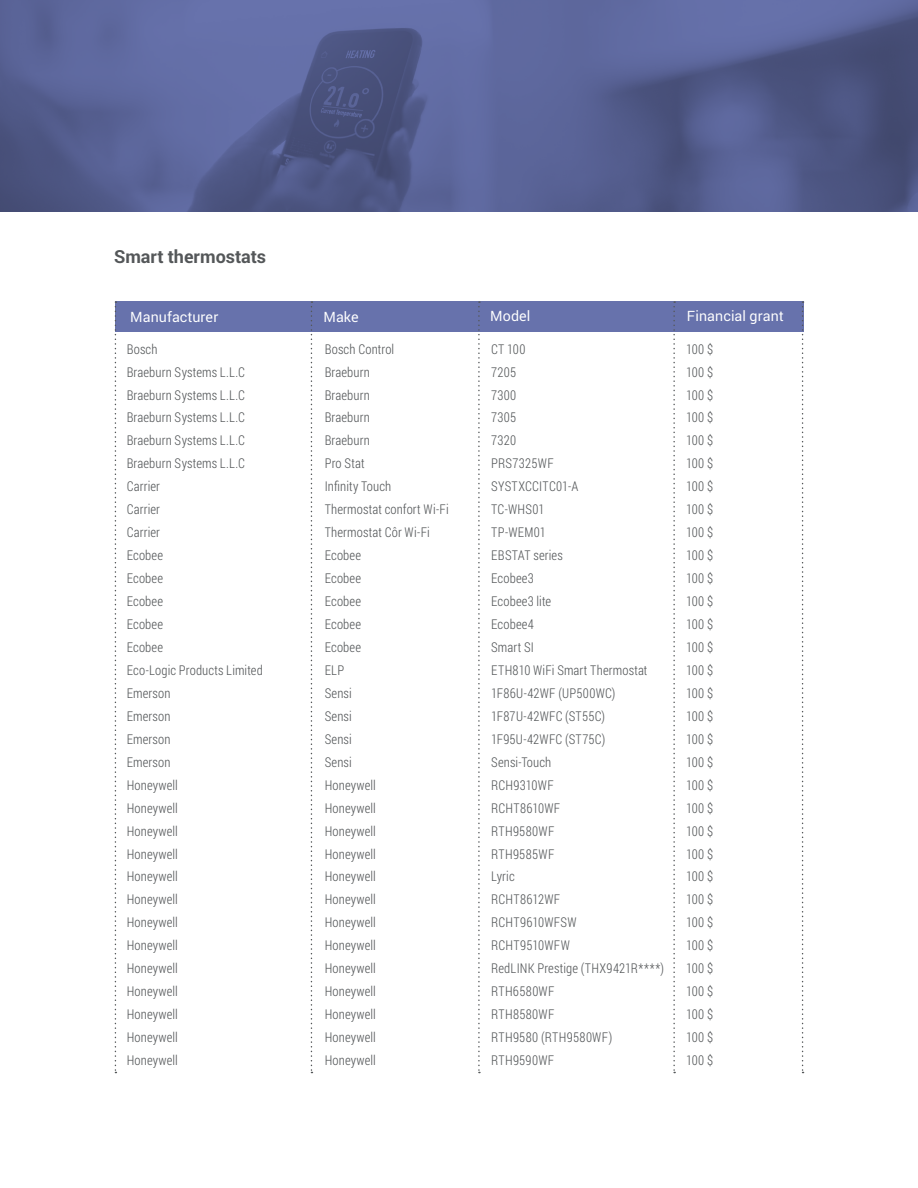
<style>
.page{position:relative;width:918px;height:1188px;background:#fff}
.page>*{position:absolute;margin:0;border:0;box-sizing:border-box;transform-origin:0 0}
.t1{font:700 18px "Roboto";color:#545759}
.t2{font:14.25px "Roboto";letter-spacing:.01em;color:#fff}
.t3{font:300 13.5px "Roboto Condensed";letter-spacing:.01em;color:#545759}
</style>
<div class="page">
<div style="left:115px;top:301px;width:688px;height:31px;background:#6772ac"></div>
<svg style="left:311px;top:301px;width:1px;height:772px"></svg>
<svg style="left:115px;top:301px;width:1px;height:772px"></svg>
<svg style="left:478px;top:301px;width:2px;height:772px"></svg>
<svg style="left:673px;top:301px;width:2px;height:772px"></svg>
<svg style="left:802px;top:301px;width:2px;height:772px"></svg>
<svg style="left:0;top:0;width:918px;height:212px;background:#576092"></svg>
<p class="t1" style="left:114px;top:244px;width:154px">Smart thermostats</p>
<p class="t2" style="left:130px;top:307px;width:90px">Manufacturer</p>
<p class="t2" style="left:323px;top:307px;width:37px">Make</p>
<p class="t2" style="left:490px;top:306px;width:42px">Model</p>
<p class="t2" style="left:687px;top:306px;width:98px">Financial grant</p>
<p class="t3" style="left:127px;top:339px;width:32px">Bosch</p>
<p class="t3" style="left:325px;top:339px;width:71px">Bosch Control</p>
<p class="t3" style="left:491px;top:339px;width:36px">CT 100</p>
<p class="t3" style="left:686px;top:339px;width:29px">100 $</p>
<p class="t3" style="left:127px;top:362px;width:120px">Braeburn Systems L.L.C</p>
<p class="t3" style="left:325px;top:362px;width:47px">Braeburn</p>
<p class="t3" style="left:491px;top:362px;width:27px">7205</p>
<p class="t3" style="left:686px;top:362px;width:29px">100 $</p>
<p class="t3" style="left:127px;top:385px;width:120px">Braeburn Systems L.L.C</p>
<p class="t3" style="left:325px;top:385px;width:47px">Braeburn</p>
<p class="t3" style="left:491px;top:385px;width:27px">7300</p>
<p class="t3" style="left:686px;top:385px;width:29px">100 $</p>
<p class="t3" style="left:127px;top:408px;width:120px">Braeburn Systems L.L.C</p>
<p class="t3" style="left:325px;top:408px;width:47px">Braeburn</p>
<p class="t3" style="left:491px;top:408px;width:27px">7305</p>
<p class="t3" style="left:686px;top:408px;width:29px">100 $</p>
<p class="t3" style="left:127px;top:431px;width:120px">Braeburn Systems L.L.C</p>
<p class="t3" style="left:325px;top:431px;width:47px">Braeburn</p>
<p class="t3" style="left:491px;top:431px;width:27px">7320</p>
<p class="t3" style="left:686px;top:431px;width:29px">100 $</p>
<p class="t3" style="left:127px;top:454px;width:120px">Braeburn Systems L.L.C</p>
<p class="t3" style="left:325px;top:454px;width:41px">Pro Stat</p>
<p class="t3" style="left:491px;top:454px;width:64px">PRS7325WF</p>
<p class="t3" style="left:686px;top:454px;width:29px">100 $</p>
<p class="t3" style="left:127px;top:477px;width:35px">Carrier</p>
<p class="t3" style="left:325px;top:477px;width:68px">Infinity Touch</p>
<p class="t3" style="left:491px;top:477px;width:89px">SYSTXCCITC01-A</p>
<p class="t3" style="left:686px;top:477px;width:29px">100 $</p>
<p class="t3" style="left:127px;top:500px;width:35px">Carrier</p>
<p class="t3" style="left:325px;top:500px;width:126px">Thermostat confort Wi-Fi</p>
<p class="t3" style="left:491px;top:500px;width:55px">TC-WHS01</p>
<p class="t3" style="left:686px;top:500px;width:29px">100 $</p>
<p class="t3" style="left:127px;top:523px;width:35px">Carrier</p>
<p class="t3" style="left:325px;top:523px;width:107px">Thermostat Côr Wi-Fi</p>
<p class="t3" style="left:491px;top:523px;width:56px">TP-WEM01</p>
<p class="t3" style="left:686px;top:523px;width:29px">100 $</p>
<p class="t3" style="left:127px;top:546px;width:38px">Ecobee</p>
<p class="t3" style="left:325px;top:546px;width:38px">Ecobee</p>
<p class="t3" style="left:491px;top:546px;width:73px">EBSTAT series</p>
<p class="t3" style="left:686px;top:546px;width:29px">100 $</p>
<p class="t3" style="left:127px;top:569px;width:38px">Ecobee</p>
<p class="t3" style="left:325px;top:569px;width:38px">Ecobee</p>
<p class="t3" style="left:491px;top:569px;width:44px">Ecobee3</p>
<p class="t3" style="left:686px;top:569px;width:29px">100 $</p>
<p class="t3" style="left:127px;top:592px;width:38px">Ecobee</p>
<p class="t3" style="left:325px;top:592px;width:38px">Ecobee</p>
<p class="t3" style="left:491px;top:592px;width:62px">Ecobee3 lite</p>
<p class="t3" style="left:686px;top:592px;width:29px">100 $</p>
<p class="t3" style="left:127px;top:615px;width:38px">Ecobee</p>
<p class="t3" style="left:325px;top:615px;width:38px">Ecobee</p>
<p class="t3" style="left:491px;top:615px;width:44px">Ecobee4</p>
<p class="t3" style="left:686px;top:615px;width:29px">100 $</p>
<p class="t3" style="left:127px;top:638px;width:38px">Ecobee</p>
<p class="t3" style="left:325px;top:638px;width:38px">Ecobee</p>
<p class="t3" style="left:491px;top:638px;width:44px">Smart SI</p>
<p class="t3" style="left:686px;top:638px;width:29px">100 $</p>
<p class="t3" style="left:127px;top:661px;width:138px">Eco-Logic Products Limited</p>
<p class="t3" style="left:325px;top:661px;width:21px">ELP</p>
<p class="t3" style="left:491px;top:661px;width:158px">ETH810 WiFi Smart Thermostat</p>
<p class="t3" style="left:686px;top:661px;width:29px">100 $</p>
<p class="t3" style="left:127px;top:684px;width:45px">Emerson</p>
<p class="t3" style="left:325px;top:684px;width:29px">Sensi</p>
<p class="t3" style="left:491px;top:684px;width:126px">1F86U-42WF (UP500WC)</p>
<p class="t3" style="left:686px;top:684px;width:29px">100 $</p>
<p class="t3" style="left:127px;top:707px;width:45px">Emerson</p>
<p class="t3" style="left:325px;top:707px;width:29px">Sensi</p>
<p class="t3" style="left:491px;top:707px;width:116px">1F87U-42WFC (ST55C)</p>
<p class="t3" style="left:686px;top:707px;width:29px">100 $</p>
<p class="t3" style="left:127px;top:730px;width:45px">Emerson</p>
<p class="t3" style="left:325px;top:730px;width:29px">Sensi</p>
<p class="t3" style="left:491px;top:730px;width:116px">1F95U-42WFC (ST75C)</p>
<p class="t3" style="left:686px;top:730px;width:29px">100 $</p>
<p class="t3" style="left:127px;top:753px;width:45px">Emerson</p>
<p class="t3" style="left:325px;top:753px;width:29px">Sensi</p>
<p class="t3" style="left:491px;top:753px;width:62px">Sensi-Touch</p>
<p class="t3" style="left:686px;top:753px;width:29px">100 $</p>
<p class="t3" style="left:127px;top:776px;width:53px">Honeywell</p>
<p class="t3" style="left:325px;top:776px;width:53px">Honeywell</p>
<p class="t3" style="left:491px;top:776px;width:64px">RCH9310WF</p>
<p class="t3" style="left:686px;top:776px;width:29px">100 $</p>
<p class="t3" style="left:127px;top:798px;width:53px">Honeywell</p>
<p class="t3" style="left:325px;top:798px;width:53px">Honeywell</p>
<p class="t3" style="left:491px;top:798px;width:71px">RCHT8610WF</p>
<p class="t3" style="left:686px;top:798px;width:29px">100 $</p>
<p class="t3" style="left:127px;top:821px;width:53px">Honeywell</p>
<p class="t3" style="left:325px;top:821px;width:53px">Honeywell</p>
<p class="t3" style="left:491px;top:821px;width:65px">RTH9580WF</p>
<p class="t3" style="left:686px;top:821px;width:29px">100 $</p>
<p class="t3" style="left:127px;top:844px;width:53px">Honeywell</p>
<p class="t3" style="left:325px;top:844px;width:53px">Honeywell</p>
<p class="t3" style="left:491px;top:844px;width:65px">RTH9585WF</p>
<p class="t3" style="left:686px;top:844px;width:29px">100 $</p>
<p class="t3" style="left:127px;top:867px;width:53px">Honeywell</p>
<p class="t3" style="left:325px;top:867px;width:53px">Honeywell</p>
<p class="t3" style="left:491px;top:867px;width:25px">Lyric</p>
<p class="t3" style="left:686px;top:867px;width:29px">100 $</p>
<p class="t3" style="left:127px;top:890px;width:53px">Honeywell</p>
<p class="t3" style="left:325px;top:890px;width:53px">Honeywell</p>
<p class="t3" style="left:491px;top:890px;width:71px">RCHT8612WF</p>
<p class="t3" style="left:686px;top:890px;width:29px">100 $</p>
<p class="t3" style="left:127px;top:913px;width:53px">Honeywell</p>
<p class="t3" style="left:325px;top:913px;width:53px">Honeywell</p>
<p class="t3" style="left:491px;top:913px;width:87px">RCHT9610WFSW</p>
<p class="t3" style="left:686px;top:913px;width:29px">100 $</p>
<p class="t3" style="left:127px;top:936px;width:53px">Honeywell</p>
<p class="t3" style="left:325px;top:936px;width:53px">Honeywell</p>
<p class="t3" style="left:491px;top:936px;width:80px">RCHT9510WFW</p>
<p class="t3" style="left:686px;top:936px;width:29px">100 $</p>
<p class="t3" style="left:127px;top:959px;width:53px">Honeywell</p>
<p class="t3" style="left:325px;top:959px;width:53px">Honeywell</p>
<p class="t3" style="left:491px;top:959px;width:175px">RedLINK Prestige (THX9421R****)</p>
<p class="t3" style="left:686px;top:959px;width:29px">100 $</p>
<p class="t3" style="left:127px;top:982px;width:53px">Honeywell</p>
<p class="t3" style="left:325px;top:982px;width:53px">Honeywell</p>
<p class="t3" style="left:491px;top:982px;width:65px">RTH6580WF</p>
<p class="t3" style="left:686px;top:982px;width:29px">100 $</p>
<p class="t3" style="left:127px;top:1005px;width:53px">Honeywell</p>
<p class="t3" style="left:325px;top:1005px;width:53px">Honeywell</p>
<p class="t3" style="left:491px;top:1005px;width:65px">RTH8580WF</p>
<p class="t3" style="left:686px;top:1005px;width:29px">100 $</p>
<p class="t3" style="left:127px;top:1028px;width:53px">Honeywell</p>
<p class="t3" style="left:325px;top:1028px;width:53px">Honeywell</p>
<p class="t3" style="left:491px;top:1028px;width:123px">RTH9580 (RTH9580WF)</p>
<p class="t3" style="left:686px;top:1028px;width:29px">100 $</p>
<p class="t3" style="left:127px;top:1051px;width:53px">Honeywell</p>
<p class="t3" style="left:325px;top:1051px;width:53px">Honeywell</p>
<p class="t3" style="left:491px;top:1051px;width:65px">RTH9590WF</p>
<p class="t3" style="left:686px;top:1051px;width:29px">100 $</p>
</div>
